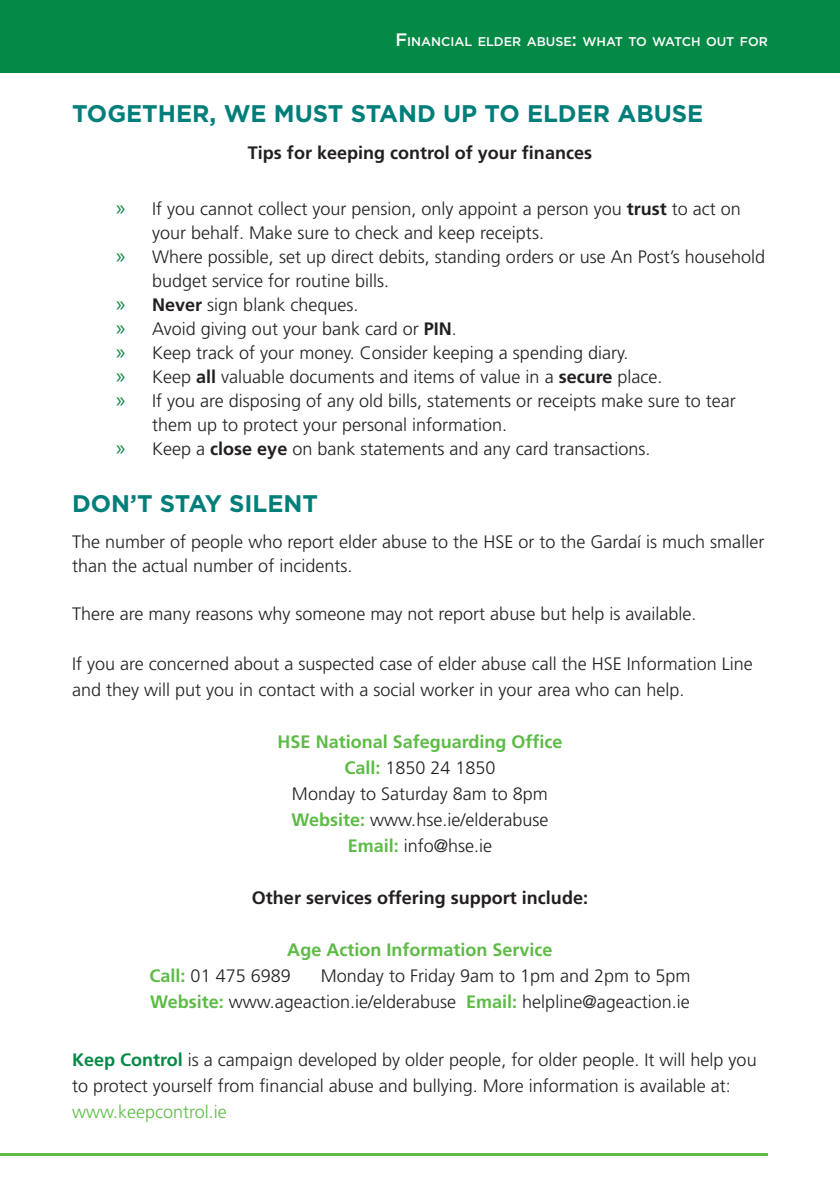
<style>
.page{position:relative;width:840px;height:1191px;background:#fff}
.page>*{position:absolute;margin:0;border:0;box-sizing:border-box;transform-origin:0 0}
.t1{font:700 24px "Gotham";color:#007e7a}
.t2{font:300 18px/24px "Frutiger LT Std";color:#231f20}
.t3{font:700 18px "Frutiger LT Std";color:#231f20}
.t4{font:700 18px "Frutiger LT Std";color:#5dbb46}
.t5{font:500 12.6px "Gotham";color:#fff}
.s1{font-size:18px}
.s2{font-family:"Myriad Pro";font-weight:400;font-size:22px;color:#058946}
.s3{font-weight:700}
.s4{font-weight:700;color:#5dbb46}
.s5{font-weight:700;color:#058946}
.s6{color:#5dbb46}
</style>
<div class="page">
<hr style="left:0;top:1153px;width:767px;height:3px;background:#5dbb46">
<div style="left:0;top:0;width:839px;height:72px;background:#058946"></div>
<p class="t5" style="left:395px;top:34px;width:374px"><span class="s1">F</span>INANCIAL ELDER ABUSE<span class="s1">:</span> WHAT TO WATCH OUT FOR</p>
<p class="t1" style="left:72px;top:99px;width:632px">TOGETHER, WE MUST STAND UP TO ELDER ABUSE</p>
<p class="t3" style="left:248px;top:142px;width:345px">Tips for keeping control of your finances</p>
<p class="t2" style="left:152px;top:197px;width:590px;text-indent:-36px"><span class="s2">»</span> If you cannot collect your pension, only appoint a person you <span class="s3">trust</span> to act on your behalf. Make sure to check and keep receipts.</p>
<p class="t2" style="left:152px;top:245px;width:614px;text-indent:-36px"><span class="s2">»</span> Where possible, set up direct debits, standing orders or use An Post’s household budget service for routine bills.</p>
<p class="t2" style="left:116px;top:293px;width:244px"><span class="s2">»</span> <span class="s3">Never</span> sign blank cheques.</p>
<p class="t2" style="left:116px;top:317px;width:342px"><span class="s2">»</span> Avoid giving out your bank card or <span class="s3">PIN</span>.</p>
<p class="t2" style="left:116px;top:341px;width:513px"><span class="s2">»</span> Keep track of your money. Consider keeping a spending diary.</p>
<p class="t2" style="left:116px;top:365px;width:547px"><span class="s2">»</span> Keep <span class="s3">all</span> valuable documents and items of value in a <span class="s3">secure</span> place.</p>
<p class="t2" style="left:152px;top:389px;width:585px;text-indent:-36px"><span class="s2">»</span> If you are disposing of any old bills, statements or receipts make sure to tear them up to protect your personal information.</p>
<p class="t2" style="left:116px;top:437px;width:535px"><span class="s2">»</span> Keep a <span class="s3">close eye</span> on bank statements and any card transactions.</p>
<p class="t1" style="left:72px;top:489px;width:247px">DON’T STAY SILENT</p>
<p class="t2" style="left:72px;top:530px;width:693px">The number of people who report elder abuse to the HSE or to the Gardaí is much smaller than the actual number of incidents.</p>
<p class="t2" style="left:72px;top:602px;width:625px">There are many reasons why someone may not report abuse but help is available.</p>
<p class="t2" style="left:72px;top:651px;width:682px;line-height:26px">If you are concerned about a suspected case of elder abuse call the HSE Information Line and they will put you in contact with a social worker in your area who can help.</p>
<p class="t4" style="left:277px;top:731px;width:286px">HSE National Safeguarding Office</p>
<p class="t2" style="left:344px;top:756px;width:153px"><span class="s4">Call:</span> 1850 24 1850</p>
<p class="t2" style="left:292px;top:782px;width:257px">Monday to Saturday 8am to 8pm</p>
<p class="t2" style="left:291px;top:808px;width:258px"><span class="s4">Website:</span> www.hse.ie/elderabuse</p>
<p class="t2" style="left:347px;top:834px;width:146px"><span class="s4">Email:</span> info@hse.ie</p>
<p class="t3" style="left:252px;top:887px;width:337px">Other services offering support include:</p>
<p class="t4" style="left:287px;top:939px;width:267px">Age Action Information Service</p>
<p class="t2" style="left:149px;top:964px;width:143px"><span class="s4">Call:</span> 01 475 6989</p>
<p class="t2" style="left:321px;top:964px;width:371px">Monday to Friday 9am to 1pm and 2pm to 5pm</p>
<p class="t2" style="left:150px;top:990px;width:541px"><span class="s4">Website:</span> www.ageaction.ie/elderabuse <span class="s4">Email:</span> helpline@ageaction.ie</p>
<p class="t2" style="left:72px;top:1047px;width:685px;line-height:26px"><span class="s5">Keep Control</span> is a campaign developed by older people, for older people. It will help you to protect yourself from financial abuse and bullying. More information is available at: <span class="s6">www.keepcontrol.ie</span></p>
</div>
